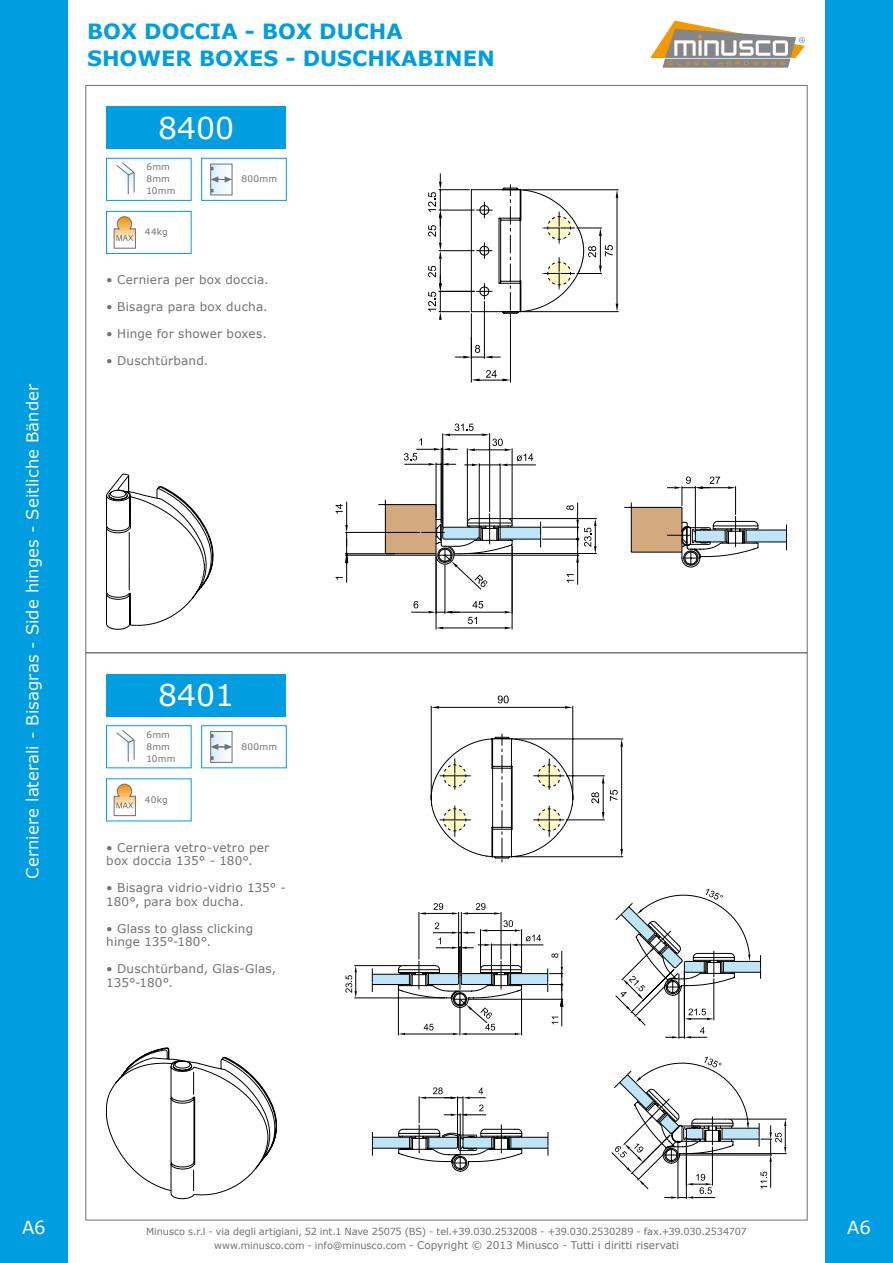
<style>
.page{position:relative;width:893px;height:1263px;background:#fff}
.page>*{position:absolute;margin:0;border:0;box-sizing:border-box;transform-origin:0 0}
.t1{font:30px "Verdana";color:#fff}
.t2{font:700 21px/27px "Verdana";color:#009ee0}
.t3{font:18px "Verdana";color:#fff}
.t4{font:16.5px "Verdana";color:#fdfeff}
.t5{font:12px/13.5px "Verdana";letter-spacing:.02em;color:#707172}
.t6{font:10.5px "Verdana";color:#707172}
.t7{font:9.75px "Verdana";letter-spacing:-.01em;color:#707172}
.t8{font:9px/12px "Verdana";letter-spacing:.02em;color:#707172}
.s1{font-size:9.75px}
.s2{font-size:10.35px}
</style>
<div class="page">
<svg style="left:650px;top:21px;width:155px;height:47px"></svg>
<div style="left:0;top:0;width:68px;height:1263px;background:#009ee0"></div>
<svg style="left:106px;top:473px;width:107px;height:157px"></svg>
<div style="left:825px;top:0;width:68px;height:1263px;background:#009ee0"></div>
<div style="left:106px;top:106px;width:180px;height:43px;background:#009ee0"></div>
<hr style="left:212px;top:164px;width:1px;height:31px;background:#d7eefa">
<hr style="left:213px;top:164px;width:2px;height:31px;background:#dcf0fa">
<hr style="left:215px;top:164px;width:1px;height:31px;background:#def1fb">
<hr style="left:216px;top:164px;width:2px;height:31px;background:#e2f3fb">
<hr style="left:218px;top:164px;width:1px;height:31px;background:#e4f4fc">
<hr style="left:219px;top:164px;width:2px;height:31px;background:#e9f6fc">
<hr style="left:221px;top:164px;width:1px;height:31px;background:#ebf6fc">
<hr style="left:222px;top:164px;width:2px;height:31px;background:#edf7fd">
<hr style="left:224px;top:164px;width:1px;height:31px;background:#f1f9fd">
<hr style="left:225px;top:164px;width:2px;height:31px;background:#f3fafd">
<hr style="left:226px;top:164px;width:2px;height:31px;background:#f7fcfe">
<hr style="left:228px;top:164px;width:1px;height:31px;background:#f9fcfe">
<div style="left:210px;top:164px;width:22px;height:31px;border:1px solid #707172"></div>
<svg style="left:211px;top:176px;width:21px;height:7px"></svg>
<svg style="left:113px;top:216px;width:23px;height:33px"></svg>
<div style="left:106px;top:158px;width:85px;height:43px;border:1px solid #009ee0"></div>
<svg style="left:116px;top:162px;width:19px;height:33px"></svg>
<div style="left:201px;top:158px;width:85px;height:43px;border:1px solid #009ee0"></div>
<div style="left:106px;top:211px;width:85px;height:43px;border:1px solid #009ee0"></div>
<div style="left:106px;top:674px;width:180px;height:42px;background:#009ee0"></div>
<hr style="left:212px;top:731px;width:1px;height:31px;background:#d7eefa">
<hr style="left:213px;top:731px;width:2px;height:31px;background:#dcf0fa">
<hr style="left:215px;top:731px;width:1px;height:31px;background:#def1fb">
<hr style="left:216px;top:731px;width:2px;height:31px;background:#e2f3fb">
<hr style="left:218px;top:731px;width:1px;height:31px;background:#e4f4fc">
<hr style="left:219px;top:731px;width:2px;height:31px;background:#e9f6fc">
<hr style="left:221px;top:731px;width:1px;height:31px;background:#ebf6fc">
<hr style="left:222px;top:731px;width:2px;height:31px;background:#edf7fd">
<hr style="left:224px;top:731px;width:1px;height:31px;background:#f1f9fd">
<hr style="left:225px;top:731px;width:2px;height:31px;background:#f3fafd">
<hr style="left:226px;top:731px;width:2px;height:31px;background:#f7fcfe">
<hr style="left:228px;top:731px;width:1px;height:31px;background:#f9fcfe">
<div style="left:210px;top:731px;width:22px;height:32px;border:1px solid #707172"></div>
<svg style="left:211px;top:744px;width:21px;height:6px"></svg>
<svg style="left:113px;top:783px;width:23px;height:33px"></svg>
<div style="left:106px;top:725px;width:85px;height:43px;border:1px solid #009ee0"></div>
<svg style="left:116px;top:730px;width:19px;height:32px"></svg>
<div style="left:201px;top:725px;width:85px;height:43px;border:1px solid #009ee0"></div>
<svg style="left:106px;top:1047px;width:171px;height:152px"></svg>
<hr style="left:566px;top:775px;width:39px;height:1px;background:#000">
<hr style="left:566px;top:820px;width:39px;height:1px;background:#000">
<hr style="left:514px;top:739px;width:109px;height:1px;background:#000">
<hr style="left:514px;top:856px;width:109px;height:1px;background:#000">
<hr style="left:431px;top:706px;width:1px;height:92px;background:#000">
<hr style="left:572px;top:706px;width:1px;height:92px;background:#000">
<svg style="left:591px;top:776px;width:13px;height:44px"></svg>
<svg style="left:620px;top:739px;width:3px;height:8px"></svg>
<svg style="left:620px;top:849px;width:3px;height:8px"></svg>
<svg style="left:610px;top:790px;width:8px;height:11px"></svg>
<hr style="left:621px;top:747px;width:1px;height:102px;background:#000">
<svg style="left:431px;top:706px;width:8px;height:3px"></svg>
<svg style="left:565px;top:706px;width:8px;height:3px"></svg>
<svg style="left:498px;top:695px;width:11px;height:8px"></svg>
<hr style="left:439px;top:707px;width:126px;height:1px;background:#000">
<svg style="left:431px;top:734px;width:142px;height:128px"></svg>
<svg style="left:345px;top:903px;width:218px;height:132px"></svg>
<svg style="left:615px;top:889px;width:146px;height:150px"></svg>
<svg style="left:372px;top:1087px;width:177px;height:85px"></svg>
<hr style="left:678px;top:1140px;width:1px;height:59px;background:#000">
<hr style="left:686px;top:1140px;width:1px;height:59px;background:#000">
<hr style="left:690px;top:1153px;width:97px;height:1px;background:#000">
<hr style="left:730px;top:1119px;width:57px;height:1px;background:#000">
<svg style="left:611px;top:1057px;width:175px;height:141px"></svg>
<hr style="left:439px;top:189px;width:31px;height:1px;background:#000">
<hr style="left:439px;top:210px;width:36px;height:1px;background:#000">
<hr style="left:439px;top:250px;width:36px;height:1px;background:#000">
<hr style="left:439px;top:291px;width:36px;height:1px;background:#000">
<hr style="left:439px;top:311px;width:31px;height:1px;background:#000">
<svg style="left:428px;top:173px;width:14px;height:147px"></svg>
<hr style="left:471px;top:313px;width:1px;height:46px;background:#000">
<hr style="left:484px;top:301px;width:1px;height:58px;background:#000">
<svg style="left:455px;top:345px;width:46px;height:13px"></svg>
<hr style="left:523px;top:190px;width:96px;height:1px;background:#000">
<hr style="left:522px;top:311px;width:97px;height:1px;background:#000">
<svg style="left:471px;top:184px;width:147px;height:133px"></svg>
<hr style="left:454px;top:555px;width:125px;height:1px;background:#000">
<hr style="left:542px;top:539px;width:37px;height:1px;background:#000">
<hr style="left:577px;top:555px;width:1px;height:30px;background:#000">
<svg style="left:566px;top:574px;width:8px;height:8px"></svg>
<hr style="left:542px;top:527px;width:37px;height:1px;background:#000">
<hr style="left:445px;top:564px;width:1px;height:50px;background:#000">
<svg style="left:411px;top:601px;width:49px;height:12px"></svg>
<svg style="left:505px;top:611px;width:7px;height:2px"></svg>
<svg style="left:472px;top:601px;width:11px;height:7px"></svg>
<hr style="left:452px;top:612px;width:53px;height:1px;background:#000">
<svg style="left:437px;top:627px;width:6px;height:2px"></svg>
<svg style="left:505px;top:627px;width:7px;height:2px"></svg>
<svg style="left:468px;top:617px;width:9px;height:7px"></svg>
<hr style="left:436px;top:557px;width:1px;height:72px;background:#000">
<hr style="left:512px;top:546px;width:1px;height:83px;background:#000">
<hr style="left:443px;top:628px;width:62px;height:1px;background:#000">
<hr style="left:509px;top:518px;width:88px;height:1px;background:#000">
<hr style="left:469px;top:553px;width:128px;height:1px;background:#000">
<hr style="left:479px;top:463px;width:1px;height:65px;background:#000">
<hr style="left:500px;top:463px;width:1px;height:65px;background:#000">
<hr style="left:467px;top:448px;width:1px;height:73px;background:#000">
<hr style="left:512px;top:448px;width:1px;height:74px;background:#000">
<hr style="left:436px;top:463px;width:1px;height:55px;background:#000">
<hr style="left:441px;top:448px;width:1px;height:75px;background:#000">
<svg style="left:404px;top:423px;width:132px;height:43px"></svg>
<hr style="left:442px;top:433px;width:1px;height:95px;background:#000">
<hr style="left:489px;top:433px;width:1px;height:79px;background:#000">
<hr style="left:450px;top:435px;width:32px;height:1px;background:#000">
<hr style="left:385px;top:500px;width:1px;height:54px;background:#000">
<svg style="left:335px;top:502px;width:206px;height:88px"></svg>
<hr style="left:378px;top:504px;width:58px;height:1px;background:#000">
<hr style="left:385px;top:553px;width:51px;height:1px;background:#000">
<svg style="left:624px;top:476px;width:163px;height:92px"></svg>
<svg style="left:566px;top:502px;width:30px;height:61px"></svg>
<hr style="left:471px;top:337px;width:1px;height:46px;background:#000">
<hr style="left:510px;top:317px;width:1px;height:66px;background:#000">
<svg style="left:471px;top:370px;width:39px;height:11px"></svg>
<h2 class="t2" style="left:87px;top:18px;width:409px">BOX DOCCIA - BOX DUCHA<br>SHOWER BOXES - DUSCHKABINEN</h2>
<h1 class="t1" style="left:158px;top:109px;width:78px">8400</h1>
<p class="t8" style="left:146px;top:161px;width:31px">6mm<br>8mm<br>10mm</p>
<p class="t8" style="left:242px;top:173px;width:37px">800mm</p>
<p class="t8" style="left:145px;top:226px;width:24px">44kg</p>
<h3 class="t4" style="left:22px;top:879px;width:497px;rotate:-90deg">Cerniere laterali - Bisagras - Side hinges - Seitliche Bänder</h3>
<p class="t5" style="left:106px;top:273px;width:164px">• Cerniera per box doccia.</p>
<p class="t5" style="left:106px;top:300px;width:163px">• Bisagra para box ducha.</p>
<p class="t5" style="left:106px;top:327px;width:162px">• Hinge for shower boxes.</p>
<p class="t5" style="left:106px;top:354px;width:103px">• Duschtürband.</p>
<h1 class="t1" style="left:158px;top:676px;width:78px">8401</h1>
<p class="t8" style="left:146px;top:728px;width:31px">6mm<br>8mm<br>10mm</p>
<p class="t8" style="left:242px;top:740px;width:37px">800mm</p>
<p class="t8" style="left:145px;top:793px;width:24px">40kg</p>
<p class="t5" style="left:106px;top:840px;width:164px">• Cerniera vetro-vetro per box doccia 135° - 180°.</p>
<p class="t5" style="left:106px;top:880px;width:181px">• Bisagra vidrio-vidrio 135° -<br>180°, para box ducha.</p>
<p class="t5" style="left:106px;top:921px;width:148px">• Glass to glass clicking hinge 135°-180°.</p>
<p class="t5" style="left:106px;top:961px;width:171px">• Duschtürband, Glas-Glas,<br>135°-180°.</p>
<h3 class="t3" style="left:22px;top:1216px;width:25px">A6</h3>
<h3 class="t3" style="left:847px;top:1216px;width:25px">A6</h3>
<p class="t7" style="left:146px;top:1225px;width:602px">Minusco s.r.l - via degli artigiani, 52 int.1 Nave 25075 (BS) - tel.+39.030.2532008 - +39.030.2530289 - fax.+39.030.2534707</p>
<p class="t6" style="left:214px;top:1238px;width:466px"><span class="s1">www.minusco.com - info@minusco.com</span> <span class="s2">-</span> Copyright © 2013 Minusco - Tutti i diritti riservati</p>
</div>
